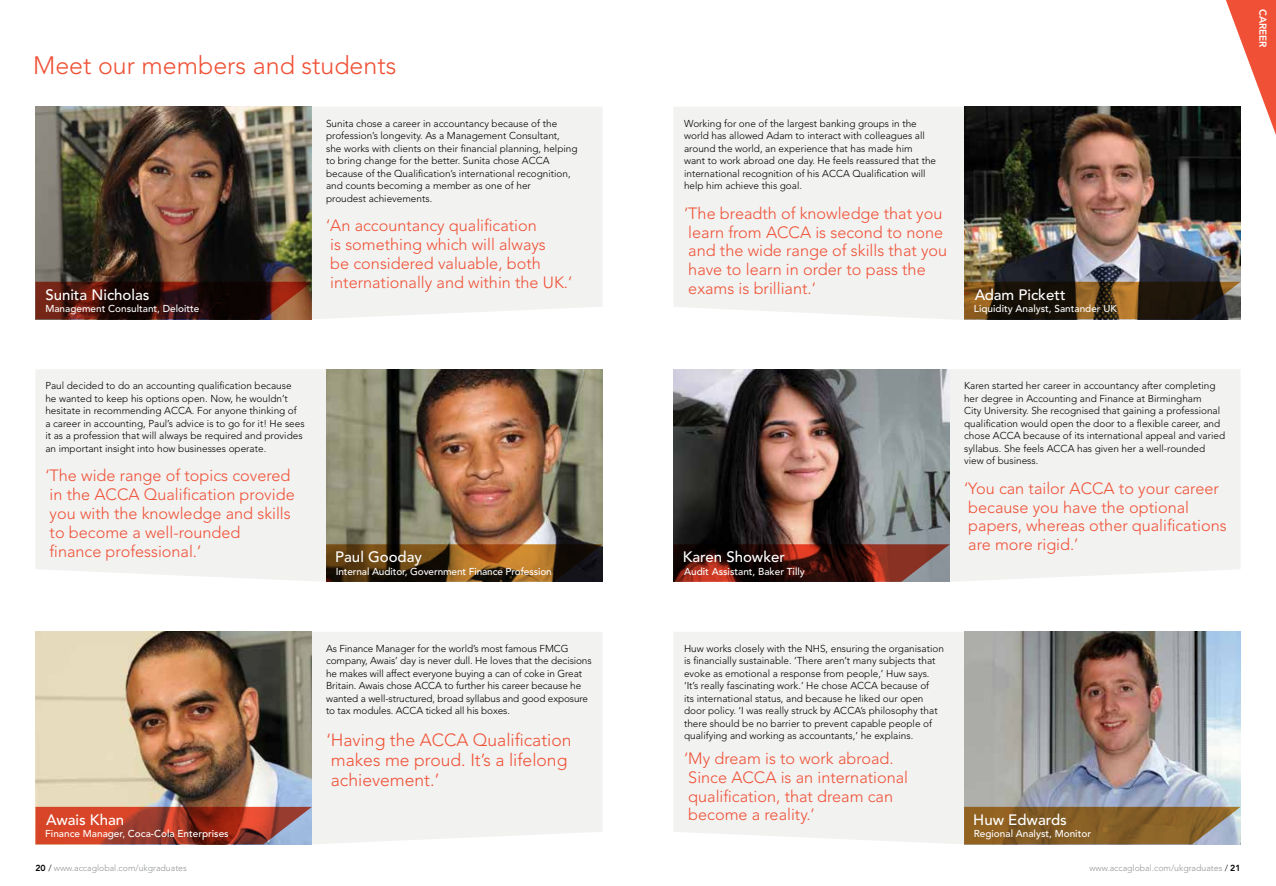
<style>
.page{position:relative;width:1276px;height:886px;background:#fff}
.page>*{position:absolute;margin:0;border:0;box-sizing:border-box;transform-origin:0 0}
.t1{font:300 25px "Avenir LT";color:#f05136}
.t2{font:300 17.5px/20px "Avenir LT";color:#f05136}
.t3{font:300 16.25px/18.8px "Avenir LT";color:#f05136}
.t4{font:500 15px "Avenir LT";color:#fff}
.t5{font:300 10px/12.5px "Avenir LT";color:#000}
.t6{font:500 10px "Avenir LT";color:#fff}
.t7{font:800 10px "Avenir LT";color:#fff}
.t8{font:300 8.75px "Avenir LT";color:#939598}
.s1{font-weight:800;color:#000}
.s2{color:#000}
</style>
<div class="page">
<img style="left:35px;top:107px;width:277px;height:175px">
<svg style="left:35px;top:282px;width:277px;height:37px;background:#40160f"></svg>
<div style="left:312px;top:107px;width:290px;height:212px;background:#f2f2f1"></div>
<div style="left:36px;top:369px;width:290px;height:213px;background:#f2f2f1"></div>
<div style="left:674px;top:107px;width:290px;height:213px;background:#f2f2f1"></div>
<div style="left:674px;top:632px;width:290px;height:212px;background:#f2f2f1"></div>
<div style="left:312px;top:632px;width:290px;height:212px;background:#f2f2f1"></div>
<div style="left:950px;top:369px;width:290px;height:213px;background:#f2f2f1"></div>
<img style="left:326px;top:369px;width:276px;height:175px">
<img style="left:964px;top:107px;width:276px;height:175px">
<img style="left:964px;top:632px;width:276px;height:175px">
<img style="left:35px;top:632px;width:277px;height:175px">
<img style="left:673px;top:369px;width:277px;height:175px">
<svg style="left:1225px;top:0;width:51px;height:135px"></svg>
<svg style="left:326px;top:544px;width:276px;height:38px;background:#5d3c16"></svg>
<svg style="left:964px;top:282px;width:276px;height:37px;background:#402e15"></svg>
<svg style="left:964px;top:807px;width:276px;height:37px;background:#8a6633"></svg>
<svg style="left:35px;top:807px;width:277px;height:37px;background:#ad4435"></svg>
<svg style="left:673px;top:544px;width:277px;height:38px;background:#55231c"></svg>
<h1 class="t1" style="left:33px;top:51px;width:365px">Meet our members and students</h1>
<h3 class="t4" style="left:45px;top:286px;width:106px">Sunita Nicholas</h3>
<p class="t6" style="left:45px;top:303px;width:156px">Management Consultant, Deloitte</p>
<p class="t5" style="left:326px;top:117px;width:253px">Sunita chose a career in accountancy because of the profession’s longevity. As a Management Consultant, she works with clients on their financial planning, helping to bring change for the better. Sunita chose ACCA because of the Qualification’s international recognition, and counts becoming a member as one of her<br>proudest achievements.</p>
<h3 class="t3" style="left:326px;top:216px;width:248px">‘An accountancy qualification<br>is something which will always<br>be considered valuable, both internationally and within the UK.’</h3>
<p class="t5" style="left:45px;top:380px;width:261px">Paul decided to do an accounting qualification because he wanted to keep his options open. Now, he wouldn’t hesitate in recommending ACCA. For anyone thinking of<br>a career in accounting, Paul’s advice is to go for it! He sees it as a profession that will always be required and provides an important insight into how businesses operate.</p>
<h3 class="t3" style="left:45px;top:466px;width:251px">‘The wide range of topics covered in the ACCA Qualification provide you with the knowledge and skills to become a well-rounded<br>finance professional.’</h3>
<h3 class="t4" style="left:335px;top:548px;width:88px">Paul Gooday</h3>
<p class="t6" style="left:336px;top:565px;width:218px">Internal Auditor, Government Finance Profession</p>
<p class="t5" style="left:684px;top:117px;width:254px">Working for one of the largest banking groups in the world has allowed Adam to interact with colleagues all around the world, an experience that has made him want to work abroad one day. He feels reassured that the international recognition of his ACCA Qualification will help him achieve this goal.</p>
<h3 class="t3" style="left:684px;top:204px;width:265px">‘The breadth of knowledge that you learn from ACCA is second to none and the wide range of skills that you have to learn in order to pass the exams is brilliant.’</h3>
<h3 class="t4" style="left:974px;top:286px;width:92px">Adam Pickett</h3>
<p class="t6" style="left:974px;top:303px;width:144px">Liquidity Analyst, Santander UK</p>
<h3 class="t4" style="left:682px;top:548px;width:104px">Karen Showker</h3>
<p class="t6" style="left:684px;top:565px;width:122px">Audit Assistant, Baker Tilly</p>
<p class="t5" style="left:964px;top:380px;width:263px">Karen started her career in accountancy after completing her degree in Accounting and Finance at Birmingham<br>City University. She recognised that gaining a professional qualification would open the door to a flexible career, and chose ACCA because of its international appeal and varied syllabus. She feels ACCA has given her a well-rounded view of business.</p>
<h3 class="t3" style="left:964px;top:479px;width:264px">‘You can tailor ACCA to your career because you have the optional papers, whereas other qualifications are more rigid.’</h3>
<p class="t7" style="left:1269px;top:9px;width:40px;rotate:90deg">CAREER</p>
<h3 class="t4" style="left:46px;top:811px;width:80px">Awais Khan</h3>
<p class="t6" style="left:45px;top:828px;width:185px">Finance Manager, Coca-Cola Enterprises</p>
<p class="t5" style="left:326px;top:642px;width:267px">As Finance Manager for the world’s most famous FMCG company, Awais’ day is never dull. He loves that the decisions he makes will affect everyone buying a can of coke in Great Britain. Awais chose ACCA to further his career because he wanted a well-structured, broad syllabus and good exposure to tax modules. ACCA ticked all his boxes.</p>
<h2 class="t2" style="left:326px;top:730px;width:247px">‘Having the ACCA Qualification makes me proud. It’s a lifelong achievement.’</h2>
<p class="t5" style="left:684px;top:642px;width:261px">Huw works closely with the NHS, ensuring the organisation is financially sustainable. ‘There aren’t many subjects that evoke as emotional a response from people,’ Huw says. ‘It’s really fascinating work.’ He chose ACCA because of<br>its international status, and because he liked our open door policy. ‘I was really struck by ACCA’s philosophy that there should be no barrier to prevent capable people of qualifying and working as accountants,’ he explains.</p>
<h3 class="t3" style="left:684px;top:749px;width:225px">‘My dream is to work abroad.<br>Since ACCA is an international qualification, that dream can become a reality.’</h3>
<h3 class="t4" style="left:973px;top:811px;width:95px">Huw Edwards</h3>
<p class="t6" style="left:973px;top:828px;width:119px">Regional Analyst, Monitor</p>
<p class="t8" style="left:35px;top:863px;width:153px"><span class="s1">20</span> <span class="s2">/</span> www.accaglobal.com/ukgraduates</p>
<p class="t8" style="left:1089px;top:863px;width:153px">www.accaglobal.com/ukgraduates <span class="s2">/</span> <span class="s1">21</span></p>
</div>
